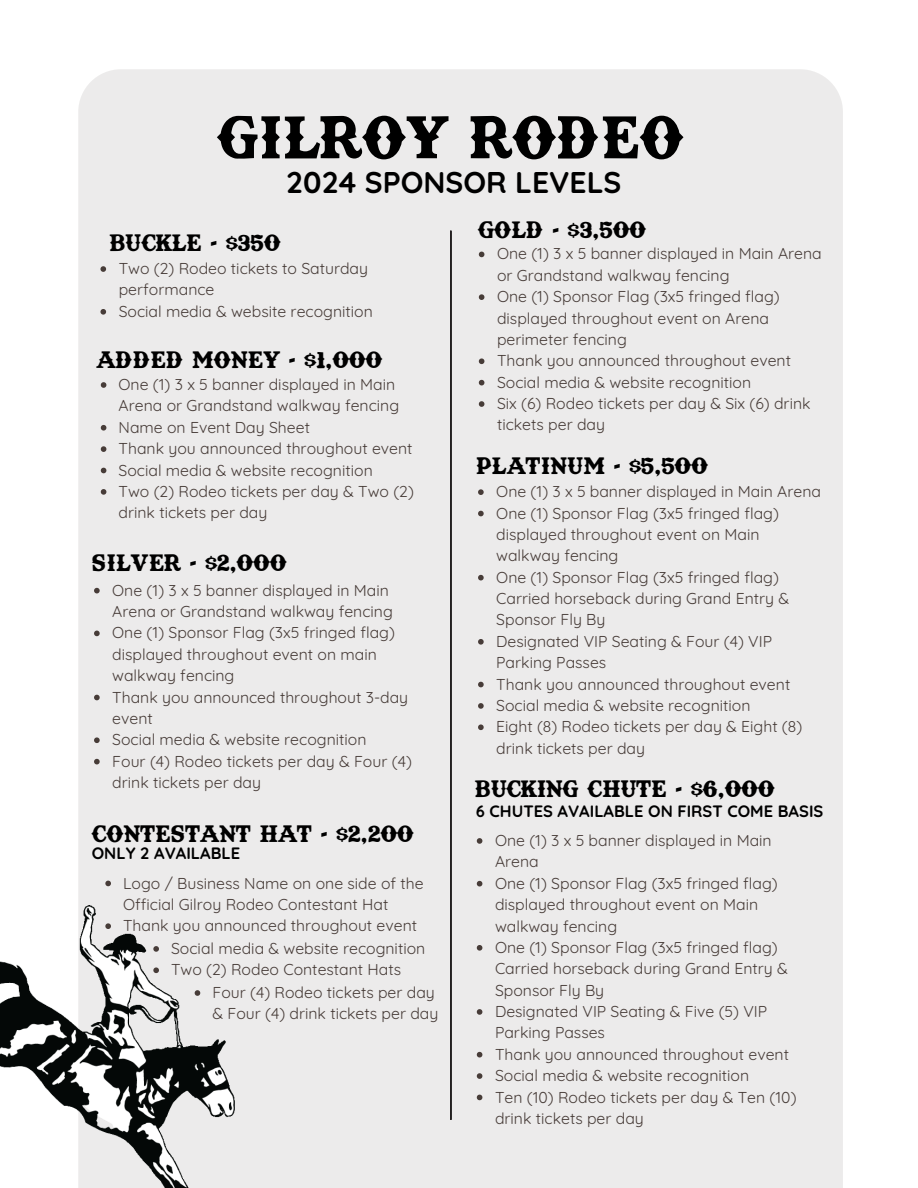
<style>
.page{position:relative;width:918px;height:1188px;background:#fff}
.page>*{position:absolute;margin:0;border:0;box-sizing:border-box;transform-origin:0 0}
.t1{font:57px "Texas Tango BOLD";color:#000}
.t2{font:700 30px "Quicksand";color:#000}
.t3{font:22.5px "Texas Tango BOLD";color:#000}
.t4{font:700 16.5px "Quicksand";color:#000}
.t5{font:15.75px/21.3px "Quicksand";color:#473c38}
</style>
<div class="page">
<div style="left:78px;top:69px;width:765px;height:1119px;background:#ecebeb"></div>
<svg style="left:100px;top:266px;width:6px;height:6px"></svg>
<svg style="left:100px;top:309px;width:6px;height:6px"></svg>
<hr style="left:450px;top:230px;width:2px;height:890px;background:#231f20">
<img style="left:0;top:906px;width:244px;height:282px">
<svg style="left:94px;top:588px;width:6px;height:5px"></svg>
<svg style="left:94px;top:631px;width:6px;height:5px"></svg>
<svg style="left:94px;top:695px;width:6px;height:5px"></svg>
<svg style="left:94px;top:737px;width:6px;height:6px"></svg>
<svg style="left:94px;top:759px;width:6px;height:5px"></svg>
<svg style="left:478px;top:489px;width:6px;height:6px"></svg>
<svg style="left:478px;top:511px;width:6px;height:5px"></svg>
<svg style="left:478px;top:575px;width:6px;height:5px"></svg>
<svg style="left:478px;top:639px;width:6px;height:6px"></svg>
<svg style="left:478px;top:682px;width:6px;height:5px"></svg>
<svg style="left:478px;top:703px;width:6px;height:6px"></svg>
<svg style="left:478px;top:724px;width:6px;height:6px"></svg>
<svg style="left:101px;top:382px;width:5px;height:6px"></svg>
<svg style="left:101px;top:425px;width:5px;height:6px"></svg>
<svg style="left:101px;top:446px;width:5px;height:6px"></svg>
<svg style="left:101px;top:468px;width:5px;height:5px"></svg>
<svg style="left:101px;top:489px;width:5px;height:6px"></svg>
<svg style="left:477px;top:838px;width:5px;height:6px"></svg>
<svg style="left:477px;top:881px;width:5px;height:5px"></svg>
<svg style="left:477px;top:945px;width:5px;height:6px"></svg>
<svg style="left:477px;top:1009px;width:5px;height:6px"></svg>
<svg style="left:477px;top:1052px;width:5px;height:6px"></svg>
<svg style="left:477px;top:1073px;width:5px;height:6px"></svg>
<svg style="left:477px;top:1095px;width:5px;height:5px"></svg>
<svg style="left:105px;top:881px;width:6px;height:5px"></svg>
<svg style="left:105px;top:923px;width:6px;height:6px"></svg>
<svg style="left:479px;top:252px;width:5px;height:5px"></svg>
<svg style="left:479px;top:294px;width:5px;height:6px"></svg>
<svg style="left:479px;top:358px;width:5px;height:6px"></svg>
<svg style="left:479px;top:380px;width:5px;height:5px"></svg>
<svg style="left:479px;top:401px;width:5px;height:6px"></svg>
<svg style="left:153px;top:946px;width:6px;height:6px"></svg>
<svg style="left:153px;top:967px;width:6px;height:6px"></svg>
<svg style="left:195px;top:990px;width:5px;height:6px"></svg>
<p class="t1" style="left:218px;top:99px;width:468px">GILROY RODEO</p>
<p class="t2" style="left:286px;top:163px;width:337px">2024 SPONSOR LEVELS</p>
<p class="t3" style="left:109px;top:227px;width:173px">BUCKLE - $350</p>
<h1 class="t5" style="left:119px;top:258px;width:251px">Two (2) Rodeo tickets to Saturday performance</h1>
<h2 class="t5" style="left:119px;top:300px;width:256px">Social media &amp; website recognition</h2>
<p class="t3" style="left:96px;top:344px;width:288px">ADDED MONEY - $1,000</p>
<h5 class="t5" style="left:119px;top:374px;width:282px">One (1) 3 x 5 banner displayed in Main<br>Arena or Grandstand walkway fencing</h5>
<p class="t5" style="left:119px;top:416px;width:193px">Name on Event Day Sheet</p>
<p class="t5" style="left:119px;top:438px;width:296px">Thank you announced throughout event</p>
<p class="t5" style="left:119px;top:459px;width:256px">Social media &amp; website recognition</p>
<p class="t5" style="left:119px;top:480px;width:297px">Two (2) Rodeo tickets per day &amp; Two (2) drink tickets per day</p>
<p class="t3" style="left:92px;top:548px;width:196px">SILVER - $2,000</p>
<h3 class="t5" style="left:112px;top:579px;width:282px">One (1) 3 x 5 banner displayed in Main<br>Arena or Grandstand walkway fencing</h3>
<p class="t5" style="left:112px;top:622px;width:284px">One (1) Sponsor Flag (3x5 fringed flag) displayed throughout event on main walkway fencing</p>
<p class="t5" style="left:112px;top:686px;width:297px">Thank you announced throughout 3-day event</p>
<p class="t5" style="left:112px;top:729px;width:256px">Social media &amp; website recognition</p>
<p class="t5" style="left:112px;top:750px;width:301px">Four (4) Rodeo tickets per day &amp; Four (4) drink tickets per day</p>
<h4 class="t3" style="left:92px;top:818px;width:324px">CONTESTANT HAT - $2,200</h4>
<p class="t4" style="left:92px;top:843px;width:150px">ONLY 2 AVAILABLE</p>
<p class="t5" style="left:123px;top:872px;width:302px">Logo / Business Name on one side of the<br>Official Gilroy Rodeo Contestant Hat</p>
<p class="t5" style="left:123px;top:915px;width:296px">Thank you announced throughout event</p>
<p class="t5" style="left:171px;top:937px;width:256px">Social media &amp; website recognition</p>
<p class="t5" style="left:171px;top:959px;width:232px">Two (2) Rodeo Contestant Hats</p>
<p class="t5" style="left:212px;top:982px;width:227px">Four (4) Rodeo tickets per day &amp; Four (4) drink tickets per day</p>
<p class="t3" style="left:478px;top:215px;width:170px">GOLD - $3,500</p>
<p class="t5" style="left:497px;top:243px;width:326px">One (1) 3 x 5 banner displayed in Main Arena or Grandstand walkway fencing</p>
<h4 class="t5" style="left:497px;top:286px;width:284px">One (1) Sponsor Flag (3x5 fringed flag) displayed throughout event on Arena perimeter fencing</h4>
<h5 class="t5" style="left:497px;top:350px;width:296px">Thank you announced throughout event</h5>
<p class="t5" style="left:497px;top:371px;width:256px">Social media &amp; website recognition</p>
<p class="t5" style="left:497px;top:393px;width:315px">Six (6) Rodeo tickets per day &amp; Six (6) drink tickets per day</p>
<p class="t3" style="left:476px;top:451px;width:234px">PLATINUM - $5,500</p>
<h3 class="t5" style="left:496px;top:481px;width:326px">One (1) 3 x 5 banner displayed in Main Arena</h3>
<p class="t5" style="left:496px;top:502px;width:284px">One (1) Sponsor Flag (3x5 fringed flag) displayed throughout event on Main walkway fencing</p>
<p class="t5" style="left:496px;top:566px;width:294px">One (1) Sponsor Flag (3x5 fringed flag)<br>Carried horseback during Grand Entry &amp;<br>Sponsor Fly By</p>
<p class="t5" style="left:496px;top:630px;width:277px">Designated VIP Seating &amp; Four (4) VIP<br>Parking Passes</p>
<p class="t5" style="left:496px;top:673px;width:296px">Thank you announced throughout event</p>
<p class="t5" style="left:496px;top:694px;width:256px">Social media &amp; website recognition</p>
<h3 class="t5" style="left:496px;top:716px;width:308px">Eight (8) Rodeo tickets per day &amp; Eight (8) drink tickets per day</h3>
<h3 class="t3" style="left:475px;top:773px;width:302px">BUCKING CHUTE - $6,000</h3>
<p class="t4" style="left:476px;top:800px;width:349px">6 CHUTES AVAILABLE ON FIRST COME BASIS</p>
<p class="t5" style="left:495px;top:829px;width:278px">One (1) 3 x 5 banner displayed in Main<br>Arena</p>
<p class="t5" style="left:495px;top:872px;width:284px">One (1) Sponsor Flag (3x5 fringed flag) displayed throughout event on Main walkway fencing</p>
<p class="t5" style="left:495px;top:936px;width:294px">One (1) Sponsor Flag (3x5 fringed flag)<br>Carried horseback during Grand Entry &amp;<br>Sponsor Fly By</p>
<p class="t5" style="left:495px;top:1000px;width:274px">Designated VIP Seating &amp; Five (5) VIP<br>Parking Passes</p>
<h3 class="t5" style="left:495px;top:1043px;width:296px">Thank you announced throughout event</h3>
<p class="t5" style="left:495px;top:1065px;width:256px">Social media &amp; website recognition</p>
<p class="t5" style="left:495px;top:1086px;width:303px">Ten (10) Rodeo tickets per day &amp; Ten (10) drink tickets per day</p>
</div>
